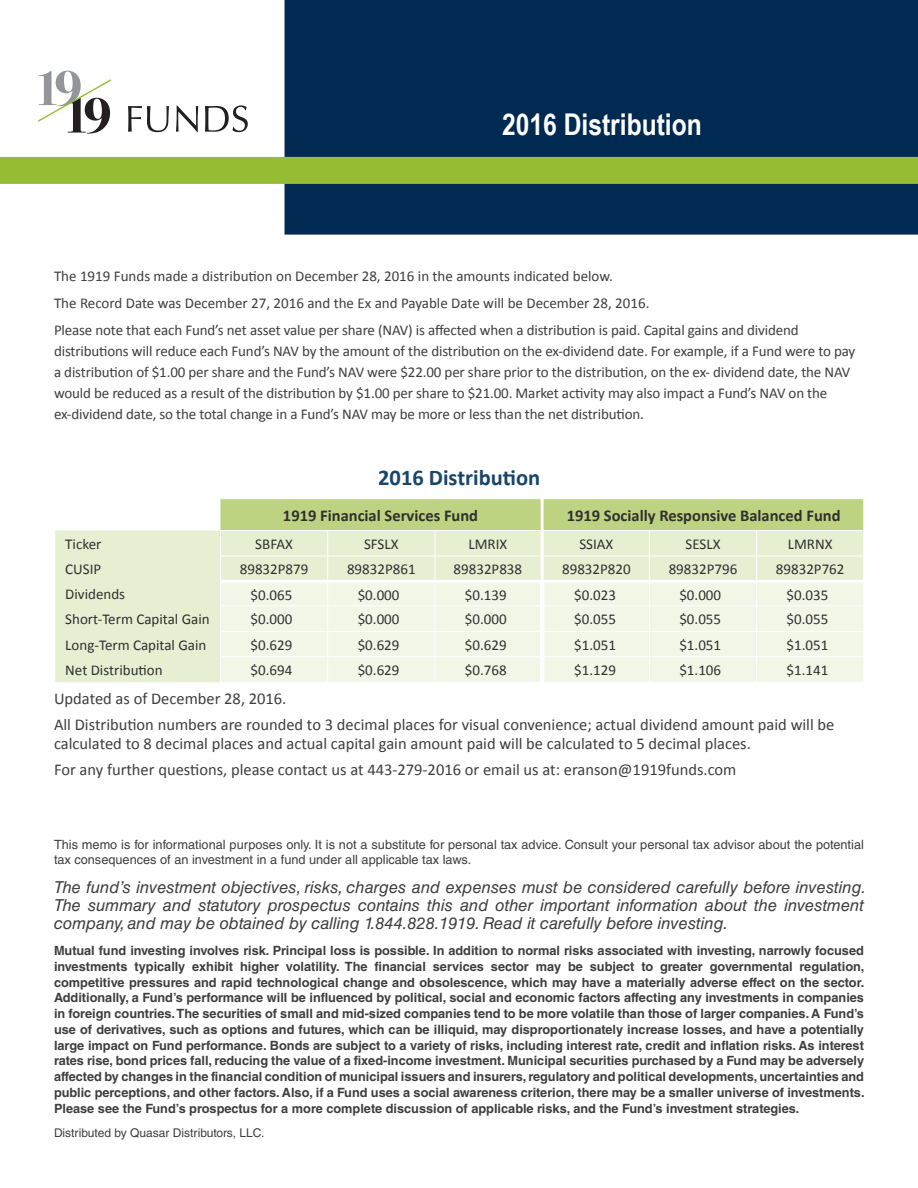
<style>
.page{position:relative;width:918px;height:1188px;background:#fff}
.page>*{position:absolute;margin:0;border:0;box-sizing:border-box;transform-origin:0 0}
.t1{font:700 30px "Arial Narrow";color:#fff}
.t2{font:700 22.5px "Calibri";color:#18456a}
.t3{font:16.5px/19.5px "Calibri";color:#3e3e3f}
.t4{font:italic 16.5px/18px "Helvetica LT Std";color:#3e3e3f}
.t5{font:700 16.5px "Calibri";color:#312f30}
.t6{font:15px/21px "Calibri";letter-spacing:-.01em;color:#3e3e3f}
.t7{font:15px "Calibri";color:#312f30}
.t8{font:700 12.75px/15.8px "Helvetica LT Std";color:#3e3e3f;text-align:justify}
.t9{font:12.75px/15.8px "Helvetica LT Std";color:#3e3e3f}
.t10{font:12px "Helvetica LT Std";color:#3e3e3f}
</style>
<div class="page">
<div style="left:285px;top:0;width:633px;height:235px;background:#002a51"></div>
<div style="left:0;top:157px;width:918px;height:27px;background:#96bc33"></div>
<div style="left:286px;top:113px;width:632px;height:34px;background:#002a51"></div>
<svg style="left:128px;top:106px;width:41px;height:26px"></svg>
<svg style="left:176px;top:105px;width:22px;height:27px"></svg>
<svg style="left:205px;top:105px;width:43px;height:27px"></svg>
<svg style="left:38px;top:71px;width:73px;height:63px"></svg>
<div style="left:56px;top:531px;width:164px;height:151px;background:#e6efd1"></div>
<svg style="left:55px;top:531px;width:1px;height:151px"></svg>
<svg style="left:220px;top:499px;width:644px;height:183px;background:#e5eed0"></svg>
<hr style="left:221px;top:580px;width:107px;height:3px;background:#fff">
<hr style="left:328px;top:580px;width:107px;height:3px;background:#fff">
<hr style="left:435px;top:580px;width:107px;height:3px;background:#fff">
<hr style="left:542px;top:580px;width:107px;height:3px;background:#fff">
<hr style="left:649px;top:580px;width:108px;height:3px;background:#fff">
<hr style="left:757px;top:580px;width:107px;height:3px;background:#fff">
<hr style="left:540px;top:583px;width:4px;height:23px;background:#fff">
<hr style="left:540px;top:606px;width:4px;height:25px;background:#fff">
<hr style="left:540px;top:631px;width:4px;height:26px;background:#fff">
<hr style="left:540px;top:657px;width:4px;height:25px;background:#fff">
<hr style="left:541px;top:499px;width:3px;height:32px;background:#fff">
<hr style="left:541px;top:531px;width:3px;height:25px;background:#fff">
<hr style="left:541px;top:556px;width:3px;height:24px;background:#fff">
<p class="t1" style="left:502px;top:102px;width:201px">2016 Distribution</p>
<p class="t6" style="left:54px;top:266px;width:561px">The 1919 Funds made a distribution on December 28, 2016 in the amounts indicated below.</p>
<p class="t6" style="left:54px;top:293px;width:597px">The Record Date was December 27, 2016 and the Ex and Payable Date will be December 28, 2016.</p>
<p class="t6" style="left:54px;top:320px;width:803px">Please note that each Fund’s net asset value per share (NAV) is affected when a distribution is paid. Capital gains and dividend distributions will reduce each Fund’s NAV by the amount of the distribution on the ex-dividend date. For example, if a Fund were to pay a distribution of $1.00 per share and the Fund’s NAV were $22.00 per share prior to the distribution, on the ex- dividend date, the NAV would be reduced as a result of the distribution by $1.00 per share to $21.00. Market activity may also impact a Fund’s NAV on the ex-dividend date, so the total change in a Fund’s NAV may be more or less than the net distribution.</p>
<p class="t2" style="left:378px;top:463px;width:163px">2016 Distribution</p>
<p class="t5" style="left:283px;top:505px;width:197px">1919 Financial Services Fund</p>
<p class="t5" style="left:567px;top:505px;width:275px">1919 Socially Responsive Balanced Fund</p>
<p class="t7" style="left:65px;top:534px;width:38px">Ticker</p>
<p class="t7" style="left:255px;top:534px;width:39px">SBFAX</p>
<p class="t7" style="left:364px;top:534px;width:36px">SFSLX</p>
<p class="t7" style="left:468px;top:534px;width:40px">LMRIX</p>
<p class="t7" style="left:579px;top:534px;width:36px">SSIAX</p>
<p class="t7" style="left:685px;top:534px;width:37px">SESLX</p>
<p class="t7" style="left:788px;top:534px;width:46px">LMRNX</p>
<p class="t7" style="left:65px;top:560px;width:38px">CUSIP</p>
<p class="t7" style="left:240px;top:559px;width:70px">89832P879</p>
<p class="t7" style="left:347px;top:559px;width:70px">89832P861</p>
<p class="t7" style="left:454px;top:559px;width:70px">89832P838</p>
<p class="t7" style="left:562px;top:559px;width:70px">89832P820</p>
<p class="t7" style="left:669px;top:559px;width:70px">89832P796</p>
<p class="t7" style="left:776px;top:559px;width:70px">89832P762</p>
<p class="t7" style="left:65px;top:585px;width:61px">Dividends</p>
<p class="t7" style="left:250px;top:585px;width:43px">$0.065</p>
<p class="t7" style="left:358px;top:585px;width:43px">$0.000</p>
<p class="t7" style="left:465px;top:585px;width:43px">$0.139</p>
<p class="t7" style="left:574px;top:585px;width:43px">$0.023</p>
<p class="t7" style="left:679px;top:585px;width:43px">$0.000</p>
<p class="t7" style="left:787px;top:585px;width:43px">$0.035</p>
<p class="t7" style="left:65px;top:610px;width:146px">Short-Term Capital Gain</p>
<p class="t7" style="left:250px;top:610px;width:43px">$0.000</p>
<p class="t7" style="left:358px;top:610px;width:43px">$0.000</p>
<p class="t7" style="left:465px;top:610px;width:43px">$0.000</p>
<p class="t7" style="left:574px;top:610px;width:43px">$0.055</p>
<p class="t7" style="left:679px;top:610px;width:43px">$0.055</p>
<p class="t7" style="left:787px;top:610px;width:43px">$0.055</p>
<p class="t7" style="left:65px;top:635px;width:143px">Long-Term Capital Gain</p>
<p class="t7" style="left:250px;top:635px;width:43px">$0.629</p>
<p class="t7" style="left:358px;top:635px;width:43px">$0.629</p>
<p class="t7" style="left:465px;top:635px;width:43px">$0.629</p>
<p class="t7" style="left:574px;top:635px;width:43px">$1.051</p>
<p class="t7" style="left:679px;top:635px;width:43px">$1.051</p>
<p class="t7" style="left:787px;top:635px;width:43px">$1.051</p>
<p class="t7" style="left:65px;top:661px;width:99px">Net Distribution</p>
<p class="t7" style="left:250px;top:661px;width:43px">$0.694</p>
<p class="t7" style="left:358px;top:661px;width:43px">$0.629</p>
<p class="t7" style="left:465px;top:661px;width:43px">$0.768</p>
<p class="t7" style="left:574px;top:661px;width:43px">$1.129</p>
<p class="t7" style="left:679px;top:661px;width:43px">$1.106</p>
<p class="t7" style="left:787px;top:661px;width:43px">$1.141</p>
<p class="t3" style="left:54px;top:689px;width:234px">Updated as of December 28, 2016.</p>
<p class="t3" style="left:54px;top:715px;width:782px">All Distribution numbers are rounded to 3 decimal places for visual convenience; actual dividend amount paid will be calculated to 8 decimal places and actual capital gain amount paid will be calculated to 5 decimal places.</p>
<p class="t3" style="left:54px;top:760px;width:684px">For any further questions, please contact us at 443-279-2016 or email us at: eranson@1919funds.com</p>
<p class="t9" style="left:54px;top:836px;width:811px">This memo is for informational purposes only. It is not a substitute for personal tax advice. Consult your personal tax advisor about the potential tax consequences of an investment in a fund under all applicable tax laws.</p>
<p class="t4" style="left:54px;top:878px;width:814px">The fund’s investment objectives, risks, charges and expenses must be considered carefully before investing.<br>The summary and statutory prospectus contains this and other important information about the investment company, and may be obtained by calling 1.844.828.1919. Read it carefully before investing.</p>
<p class="t8" style="left:54px;top:943px;width:812px">Mutual fund investing involves risk. Principal loss is possible. In addition to normal risks associated with investing, narrowly focused investments typically exhibit higher volatility. The financial services sector may be subject to greater governmental regulation, competitive pressures and rapid technological change and obsolescence, which may have a materially adverse effect on the sector.<br>Additionally, a Fund’s performance will be influenced by political, social and economic factors affecting any investments in companies in foreign countries. The securities of small and mid-sized companies tend to be more volatile than those of larger companies. A Fund’s use of derivatives, such as options and futures, which can be illiquid, may disproportionately increase losses, and have a potentially large impact on Fund performance. Bonds are subject to a variety of risks, including interest rate, credit and inflation risks. As interest rates rise, bond prices fall, reducing the value of a fixed-income investment. Municipal securities purchased by a Fund may be adversely affected by changes in the financial condition of municipal issuers and insurers, regulatory and political developments, uncertainties and public perceptions, and other factors. Also, if a Fund uses a social awareness criterion, there may be a smaller universe of investments.<br>Please see the Fund’s prospectus for a more complete discussion of applicable risks, and the Fund’s investment strategies.</p>
<p class="t10" style="left:54px;top:1125px;width:212px">Distributed by Quasar Distributors, LLC.</p>
</div>
